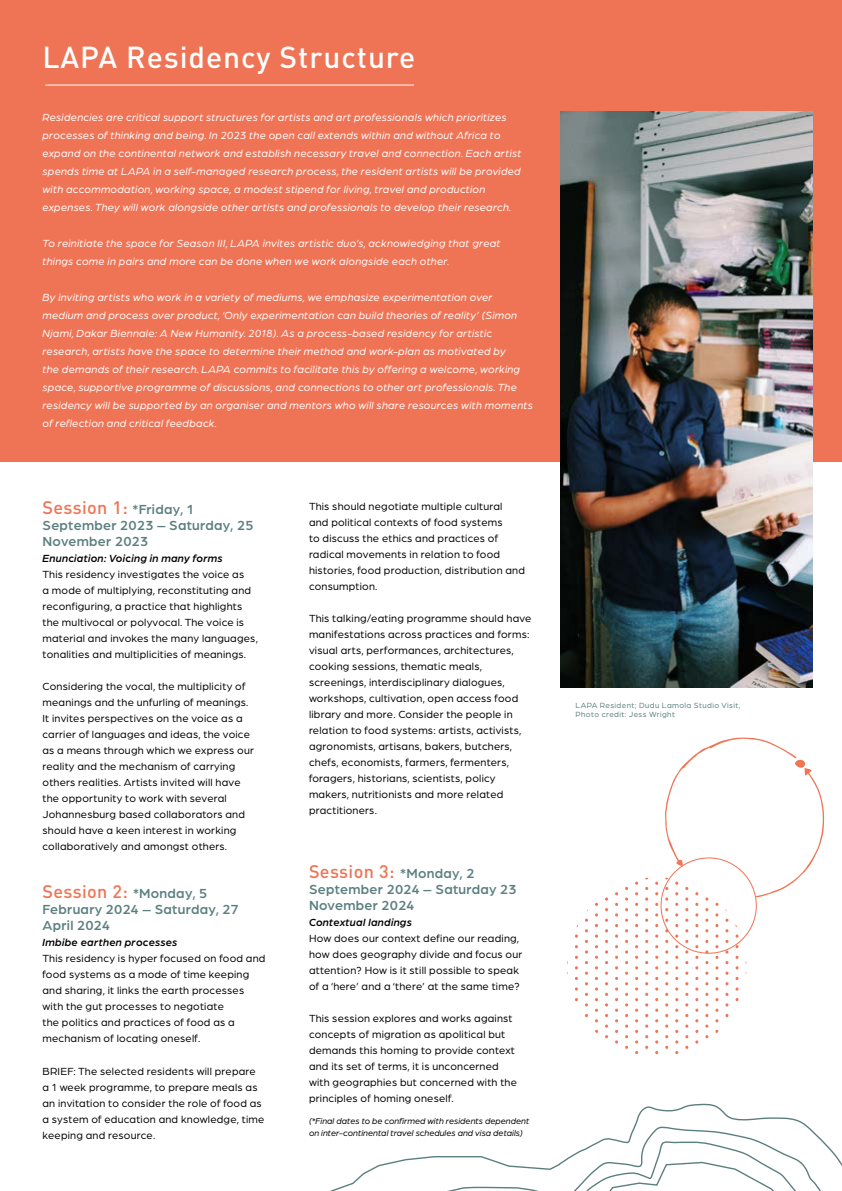
<style>
.page{position:relative;width:842px;height:1191px;background:#fff}
.page>*{position:absolute;margin:0;border:0;box-sizing:border-box;transform-origin:0 0}
.t1{font:500 30px "DIN Pro";letter-spacing:.03em;color:#fff}
.t2{font:500 18px "DIN Pro";letter-spacing:.02em;color:#ef7455}
.t3{font:500 14px/16px "Arboria";letter-spacing:.02em;color:#5b7f7f}
.t4{font:11px/16px "Arboria";letter-spacing:.02em;color:#000}
.t5{font:italic 11px/18px "Arboria";letter-spacing:.02em;color:#fff}
.t6{font:italic 500 11px "Arboria";letter-spacing:.02em;color:#000}
.t7{font:italic 9px/12px "Arboria";color:#000}
.t8{font:8px/9.6px "Arboria";letter-spacing:.05em;color:#5b7f7f}
.s1{font-family:"Arboria";font-size:14px;color:#5b7f7f}
</style>
<div class="page">
<div style="left:0;top:0;width:842px;height:462px;background:#ef7455"></div>
<img style="left:561px;top:112px;width:252px;height:575px">
<hr style="left:45px;top:85px;width:369px;height:1px;background:#fff">
<svg style="left:330px;top:1103px;width:512px;height:88px"></svg>
<svg style="left:665px;top:737px;width:131px;height:129px"></svg>
<svg style="left:756px;top:759px;width:68px;height:138px"></svg>
<h1 class="t1" style="left:43px;top:37px;width:374px">LAPA Residency Structure</h1>
<p class="t5" style="left:43px;top:108px;width:480px">Residencies are critical support structures for artists and art professionals which prioritizes processes of thinking and being. In 2023 the open call extends within and without Africa to expand on the continental network and establish necessary travel and connection. Each artist spends time at LAPA in a self-managed research process, the resident artists will be provided with accommodation, working space, a modest stipend for living, travel and production expenses. They will work alongside other artists and professionals to develop their research.</p>
<p class="t5" style="left:43px;top:234px;width:460px">To reinitiate the space for Season III, LAPA invites artistic duo’s, acknowledging that great things come in pairs and more can be done when we work alongside each other.</p>
<p class="t5" style="left:43px;top:288px;width:492px">By inviting artists who work in a variety of mediums, we emphasize experimentation over medium and process over product, ‘Only experimentation can build theories of reality’ (Simon Njami, Dakar Biennale: A New Humanity. 2018). As a process-based residency for artistic research, artists have the space to determine their method and work-plan as motivated by<br>the demands of their research. LAPA commits to facilitate this by offering a welcome, working space, supportive programme of discussions, and connections to other art professionals. The residency will be supported by an organiser and mentors who will share resources with moments of reflection and critical feedback.</p>
<h2 class="t2" style="left:43px;top:495px;width:153px">Session 1: <span class="s1">*Friday, 1</span></h2>
<p class="t3" style="left:43px;top:517px;width:212px">September 2023 – Saturday, 25<br>November 2023</p>
<p class="t6" style="left:43px;top:551px;width:182px">Enunciation: Voicing in many forms</p>
<p class="t4" style="left:43px;top:566px;width:217px">This residency investigates the voice as<br>a mode of multiplying, reconstituting and reconfiguring, a practice that highlights the multivocal or polyvocal. The voice is material and invokes the many languages, tonalities and multiplicities of meanings.</p>
<p class="t4" style="left:43px;top:678px;width:213px">Considering the vocal, the multiplicity of meanings and the unfurling of meanings.<br>It invites perspectives on the voice as a carrier of languages and ideas, the voice as a means through which we express our reality and the mechanism of carrying others realities. Artists invited will have the opportunity to work with several Johannesburg based collaborators and should have a keen interest in working collaboratively and amongst others.</p>
<h2 class="t2" style="left:43px;top:879px;width:166px">Session 2: <span class="s1">*Monday, 5</span></h2>
<p class="t3" style="left:43px;top:901px;width:198px">February 2024 – Saturday, 27<br>April 2024</p>
<p class="t6" style="left:43px;top:935px;width:136px">Imbibe earthen processes</p>
<p class="t4" style="left:43px;top:950px;width:224px">This residency is hyper focused on food and food systems as a mode of time keeping and sharing, it links the earth processes with the gut processes to negotiate<br>the politics and practices of food as a mechanism of locating oneself.</p>
<p class="t4" style="left:43px;top:1062px;width:223px">BRIEF: The selected residents will prepare a 1 week programme, to prepare meals as an invitation to consider the role of food as a system of education and knowledge, time keeping and resource.</p>
<p class="t4" style="left:309px;top:497px;width:218px">This should negotiate multiple cultural<br>and political contexts of food systems<br>to discuss the ethics and practices of radical movements in relation to food histories, food production, distribution and consumption.</p>
<p class="t4" style="left:309px;top:609px;width:224px">This talking/eating programme should have manifestations across practices and forms: visual arts, performances, architectures, cooking sessions, thematic meals, screenings, interdisciplinary dialogues, workshops, cultivation, open access food library and more. Consider the people in relation to food systems: artists, activists, agronomists, artisans, bakers, butchers, chefs, economists, farmers, fermenters, foragers, historians, scientists, policy makers, nutritionists and more related practitioners.</p>
<h2 class="t2" style="left:309px;top:859px;width:167px">Session 3: <span class="s1">*Monday, 2</span></h2>
<p class="t3" style="left:309px;top:880px;width:209px">September 2024 – Saturday 23<br>November 2024</p>
<p class="t6" style="left:309px;top:914px;width:104px">Contextual landings</p>
<p class="t4" style="left:309px;top:929px;width:215px">How does our context define our reading, how does geography divide and focus our attention? How is it still possible to speak of a ‘here’ and a ‘there’ at the same time?</p>
<p class="t4" style="left:309px;top:1009px;width:209px">This session explores and works against concepts of migration as apolitical but demands this homing to provide context and its set of terms, it is unconcerned with geographies but concerned with the principles of homing oneself.</p>
<p class="t7" style="left:309px;top:1114px;width:222px">(*Final dates to be confirmed with residents dependent on inter-continental travel schedules and visa details)</p>
<p class="t8" style="left:575px;top:700px;width:166px">LAPA Resident; Dudu Lamola Studio Visit,<br>Photo credit: Jess Wright</p>
</div>
